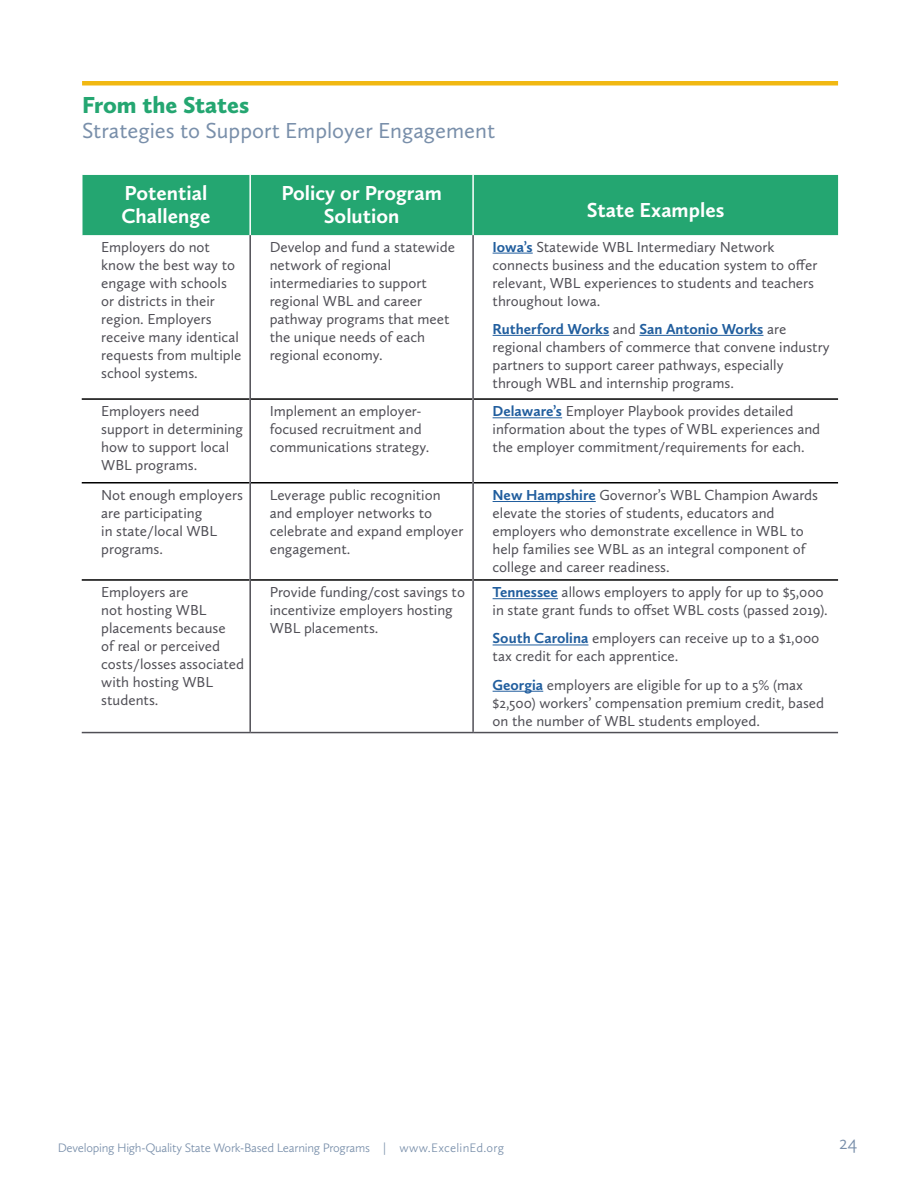
<style>
.page{position:relative;width:918px;height:1188px;background:#fff}
.page>*{position:absolute;margin:0;border:0;box-sizing:border-box;transform-origin:0 0}
.t1{font:900 24px "Calluna Sans";color:#24a671}
.t2{font:22.5px "Calluna Sans";color:#798faa}
.t3{font:700 21px/22.2px "Calluna Sans";color:#fff}
.t4{font:300 19.5px "Calluna Sans";color:#798faa}
.t5{font:15px/18px "Calluna Sans";color:#504f56}
.t6{font:300 12.75px "Calluna Sans";letter-spacing:-.02em;color:#798faa}
.s1{font-weight:700;color:#215e9e}
</style>
<div class="page">
<div style="left:82px;top:81px;width:756px;height:5px;background:#f1b812"></div>
<div style="left:82px;top:175px;width:756px;height:60px;background:#24a671"></div>
<hr style="left:82px;top:398px;width:167px;height:2px;background:#000">
<hr style="left:251px;top:398px;width:221px;height:2px;background:#000">
<hr style="left:474px;top:398px;width:364px;height:2px;background:#000">
<hr style="left:82px;top:482px;width:167px;height:2px;background:#000">
<hr style="left:251px;top:482px;width:221px;height:2px;background:#000">
<hr style="left:474px;top:482px;width:364px;height:2px;background:#000">
<hr style="left:82px;top:579px;width:167px;height:2px;background:#000">
<hr style="left:251px;top:579px;width:221px;height:2px;background:#000">
<hr style="left:474px;top:579px;width:364px;height:2px;background:#000">
<hr style="left:249px;top:175px;width:2px;height:60px;background:#fff">
<hr style="left:472px;top:175px;width:2px;height:60px;background:#fff">
<hr style="left:249px;top:235px;width:2px;height:164px;background:#504f56">
<hr style="left:472px;top:235px;width:2px;height:164px;background:#504f56">
<hr style="left:249px;top:399px;width:2px;height:84px;background:#504f56">
<hr style="left:472px;top:399px;width:2px;height:84px;background:#504f56">
<hr style="left:249px;top:483px;width:2px;height:97px;background:#504f56">
<hr style="left:472px;top:483px;width:2px;height:97px;background:#504f56">
<hr style="left:249px;top:580px;width:2px;height:152px;background:#504f56">
<hr style="left:472px;top:580px;width:2px;height:152px;background:#504f56">
<hr style="left:82px;top:732px;width:168px;height:1px;background:#504f56">
<hr style="left:250px;top:732px;width:223px;height:1px;background:#504f56">
<hr style="left:473px;top:732px;width:365px;height:1px;background:#504f56">
<hr style="left:493px;top:253px;width:40px;height:1px;background:#215e9e">
<hr style="left:493px;top:335px;width:116px;height:1px;background:#215e9e">
<hr style="left:639px;top:335px;width:124px;height:1px;background:#215e9e">
<hr style="left:493px;top:417px;width:69px;height:1px;background:#215e9e">
<hr style="left:493px;top:501px;width:103px;height:1px;background:#215e9e">
<hr style="left:493px;top:598px;width:65px;height:1px;background:#215e9e">
<hr style="left:493px;top:645px;width:95px;height:1px;background:#215e9e">
<hr style="left:493px;top:691px;width:50px;height:1px;background:#215e9e">
<hr style="left:917px;top:38px;width:1px;height:116px;background:#25a570">
<h1 class="t1" style="left:82px;top:89px;width:169px">From the States</h1>
<h2 class="t2" style="left:82px;top:117px;width:415px">Strategies to Support Employer Engagement</h2>
<h3 class="t3" style="left:121px;top:182px;width:91px">Potential<br>Challenge</h3>
<h3 class="t3" style="left:281px;top:182px;width:162px;text-align:center">Policy or Program<br>Solution</h3>
<h3 class="t3" style="left:587px;top:198px;width:139px">State Examples</h3>
<p class="t5" style="left:101px;top:237px;width:142px">Employers do not know the best way to engage with schools or districts in their region. Employers receive many identical requests from multiple school systems.</p>
<p class="t5" style="left:270px;top:237px;width:187px">Develop and fund a statewide network of regional intermediaries to support regional WBL and career pathway programs that meet the unique needs of each regional economy.</p>
<p class="t5" style="left:493px;top:237px;width:326px"><span class="s1">Iowa’s</span> Statewide WBL Intermediary Network connects business and the education system to offer relevant, WBL experiences to students and teachers throughout Iowa.</p>
<p class="t5" style="left:493px;top:320px;width:338px"><span class="s1">Rutherford Works</span> and <span class="s1">San Antonio Works</span> are regional chambers of commerce that convene industry partners to support career pathways, especially through WBL and internship programs.</p>
<p class="t5" style="left:101px;top:402px;width:143px">Employers need support in determining how to support local<br>WBL programs.</p>
<p class="t5" style="left:270px;top:402px;width:161px">Implement an employer&shy;focused recruitment and communications strategy.</p>
<p class="t5" style="left:493px;top:402px;width:329px"><span class="s1">Delaware’s</span> Employer Playbook provides detailed information about the types of WBL experiences and the employer commitment/requirements for each.</p>
<p class="t5" style="left:101px;top:486px;width:143px">Not enough employers are participating<br>in state/local WBL programs.</p>
<p class="t5" style="left:270px;top:486px;width:195px">Leverage public recognition and employer networks to celebrate and expand employer engagement.</p>
<p class="t5" style="left:493px;top:486px;width:327px"><span class="s1">New Hampshire</span> Governor’s WBL Champion Awards elevate the stories of students, educators and employers who demonstrate excellence in WBL to help families see WBL as an integral component of college and career readiness.</p>
<p class="t5" style="left:101px;top:583px;width:144px">Employers are<br>not hosting WBL placements because<br>of real or perceived costs/losses associated with hosting WBL students.</p>
<p class="t5" style="left:270px;top:583px;width:197px">Provide funding/cost savings to incentivize employers hosting<br>WBL placements.</p>
<p class="t5" style="left:493px;top:583px;width:337px"><span class="s1">Tennessee</span> allows employers to apply for up to $5,000 in state grant funds to offset WBL costs (passed 2019).</p>
<p class="t5" style="left:493px;top:629px;width:328px"><span class="s1">South Carolina</span> employers can receive up to a $1,000 tax credit for each apprentice.</p>
<p class="t5" style="left:493px;top:676px;width:333px"><span class="s1">Georgia</span> employers are eligible for up to a 5% (max $2,500) workers’ compensation premium credit, based on the number of WBL students employed.</p>
<p class="t6" style="left:58px;top:1140px;width:448px">Developing High-Quality State Work-Based Learning Programs | www.ExcelinEd.org</p>
<h3 class="t4" style="left:839px;top:1130px;width:20px">24</h3>
</div>
